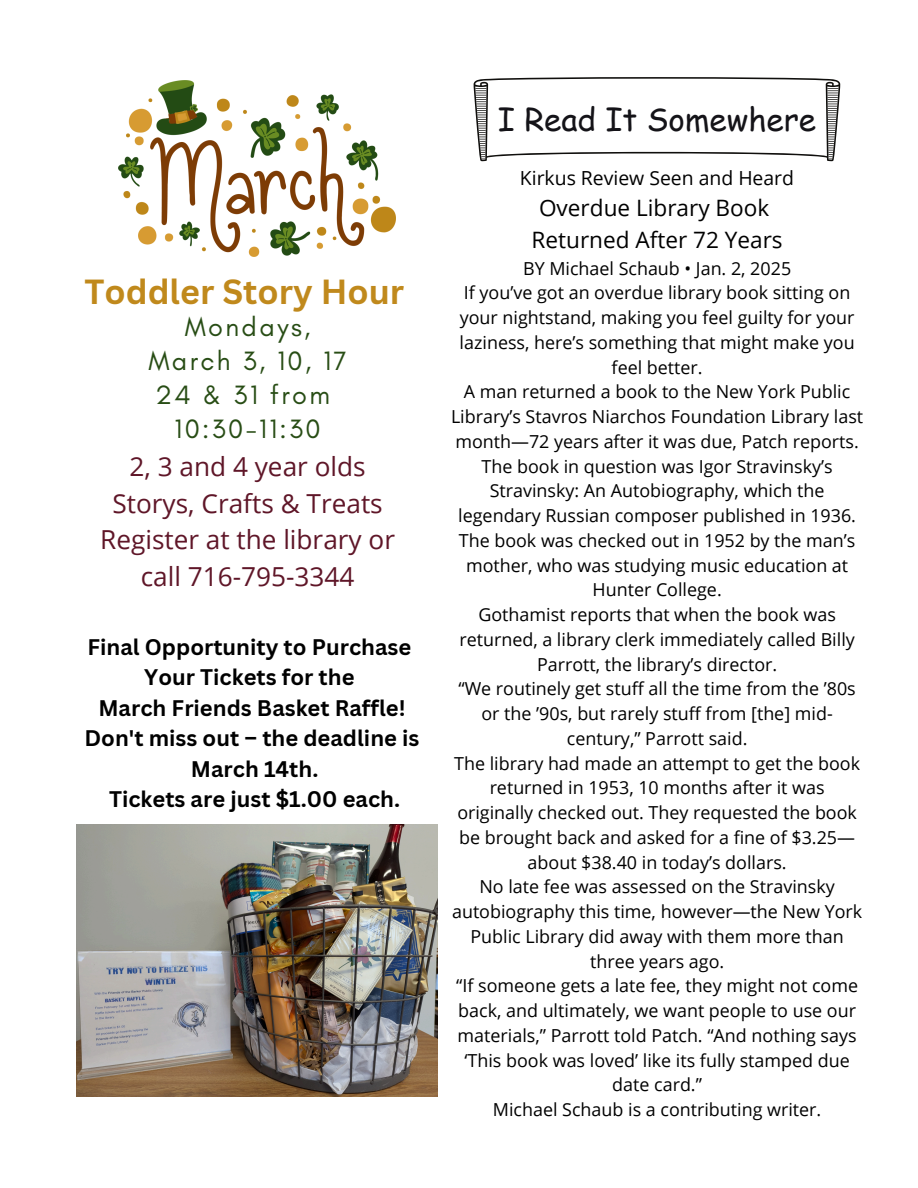
<style>
.page{position:relative;width:918px;height:1188px;background:#fff}
.page>*{position:absolute;margin:0;border:0;box-sizing:border-box;transform-origin:0 0}
.t1{font:700 33.9px "Canva Sans";color:#c0891c}
.t2{font:31.5px "Comic Sans MS";color:#141318}
.t3{font:27px/33.8px "Glacial Indifference";letter-spacing:.09em;color:#284d15;text-align:center}
.t4{font:26.25px/36.5px "Open Sans";color:#5f1628;text-align:center}
.t5{font:22.65px "Open Sans";color:#000}
.t6{font:700 22.05px/30.3px "Canva Sans";color:#000;text-align:center}
.t7{font:19.35px "Open Sans";color:#000}
.t8{font:17.85px/24.8px "Open Sans";color:#000;text-align:center}
</style>
<div class="page">
<img style="left:119px;top:81px;width:276px;height:175px">
<img style="left:76px;top:824px;width:361px;height:272px">
<svg style="left:474px;top:77px;width:366px;height:84px"></svg>
<h3 class="t1" style="left:84px;top:268px;width:321px">Toddler Story Hour</h3>
<p class="t3" style="left:148px;top:310px;width:200px">Mondays,<br>March 3, 10, 17<br>24 &amp; 31 from<br>10:30-11:30</p>
<h1 class="t4" style="left:100px;top:448px;width:296px">2, 3 and 4 year olds<br>Storys, Crafts &amp; Treats<br>Register at the library or call 716-795-3344</h1>
<h3 class="t6" style="left:84px;top:631px;width:337px">Final Opportunity to Purchase<br>Your Tickets for the<br>March Friends Basket Raffle!<br>Don't miss out – the deadline is<br>March 14th.<br>Tickets are just $1.00 each.</h3>
<h4 class="t2" style="left:498px;top:96px;width:320px">I Read It Somewhere</h4>
<p class="t7" style="left:520px;top:164px;width:276px">Kirkus Review Seen and Heard</p>
<h2 class="t5" style="left:539px;top:192px;width:232px">Overdue Library Book</h2>
<p class="t5" style="left:532px;top:223px;width:253px">Returned After 72 Years</p>
<p class="t8" style="left:523px;top:255px;width:270px">BY Michael Schaub • Jan. 2, 2025</p>
<p class="t8" style="left:460px;top:280px;width:397px">If you’ve got an overdue library book sitting on your nightstand, making you feel guilty for your laziness, here’s something that might make you feel better.</p>
<p class="t8" style="left:451px;top:379px;width:414px">A man returned a book to the New York Public<br>Library’s Stavros Niarchos Foundation Library last month—72 years after it was due, Patch reports.</p>
<p class="t8" style="left:458px;top:453px;width:399px">The book in question was Igor Stravinsky’s Stravinsky: An Autobiography, which the legendary Russian composer published in 1936.<br>The book was checked out in 1952 by the man’s mother, who was studying music education at Hunter College.</p>
<p class="t8" style="left:459px;top:602px;width:397px">Gothamist reports that when the book was returned, a library clerk immediately called Billy<br>Parrott, the library’s director.</p>
<p class="t8" style="left:458px;top:676px;width:399px">“We routinely get stuff all the time from the ’80s or the ’90s, but rarely stuff from [the] mid&shy;century,” Parrott said.</p>
<p class="t8" style="left:454px;top:750px;width:407px">The library had made an attempt to get the book returned in 1953, 10 months after it was originally checked out. They requested the book be brought back and asked for a fine of $3.25— about $38.40 in today’s dollars.</p>
<p class="t8" style="left:452px;top:874px;width:412px">No late fee was assessed on the Stravinsky autobiography this time, however—the New York Public Library did away with them more than three years ago.</p>
<p class="t8" style="left:456px;top:973px;width:403px">“If someone gets a late fee, they might not come back, and ultimately, we want people to use our materials,” Parrott told Patch. “And nothing says ‘This book was loved’ like its fully stamped due date card.”</p>
<p class="t8" style="left:493px;top:1097px;width:330px">Michael Schaub is a contributing writer.</p>
</div>
